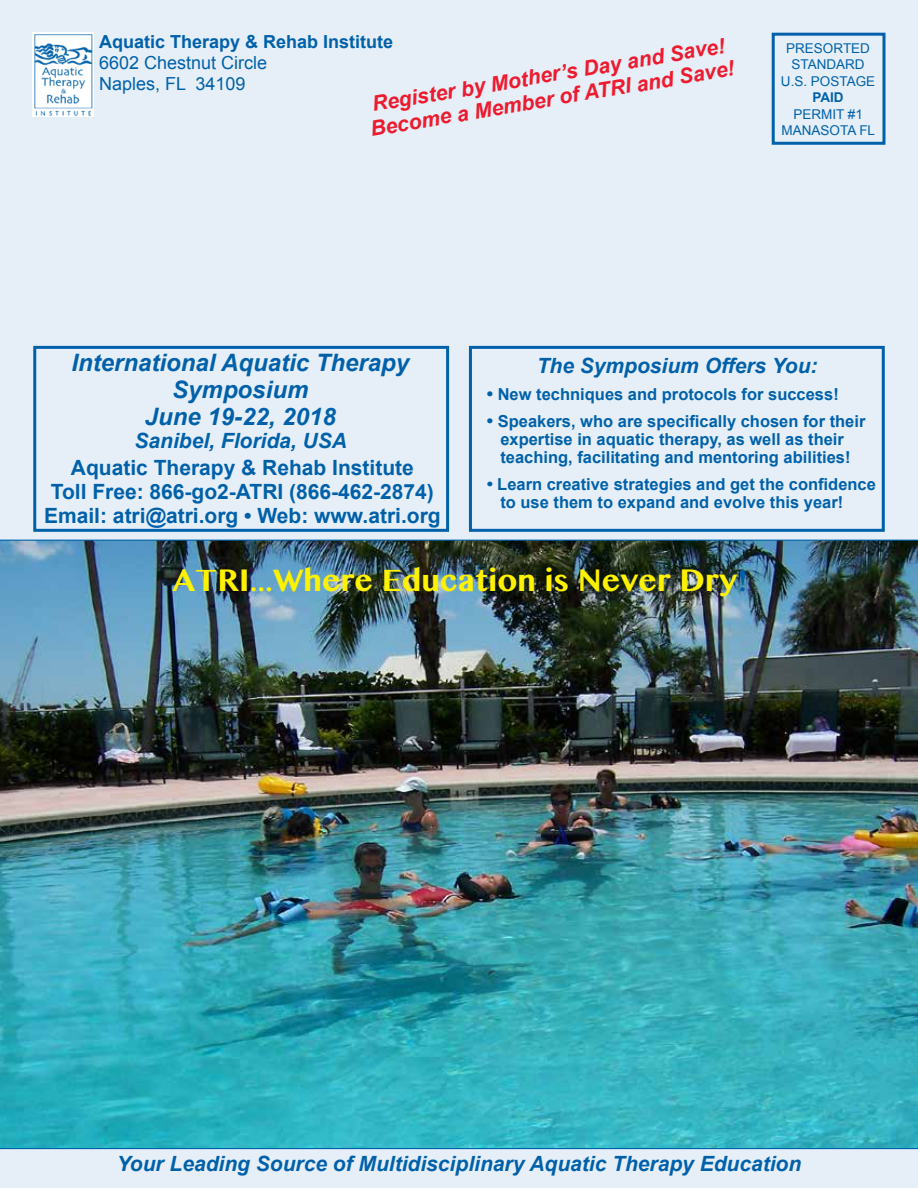
<style>
.page{position:relative;width:918px;height:1188px;background:#e6eff7}
.page>*{position:absolute;margin:0;border:0;box-sizing:border-box;transform-origin:0 0}
.t1{font:700 27px "Bangla MN";color:#fff200}
.t2{font:italic 700 24px/27px "Arial";color:#0061aa;text-align:center}
.t3{font:italic 700 21px "Arial";color:#0061aa}
.t4{font:700 21px/24px "Arial";color:#0061aa;text-align:center}
.t5{font:italic 700 21px/24.2px "Arial";color:#ed1b2f}
.t6{font:18px/21px "Arial";color:#0061aa}
.t7{font:700 18px "Arial";color:#0061aa}
.t8{font:700 16.5px/18px "Arial";color:#0061aa;text-align:center}
.t9{font:13.5px/16.5px "Arial";color:#0061aa;text-align:center}
.t10{font:700 13.5px "Arial";color:#0061aa}
.s1{font-size:18px}
.s2{font-family:"Times New Roman";font-size:18px}
.s3{color:#0061aa}
</style>
<div class="page">
<div style="left:469px;top:346px;width:416px;height:186px;border:3px solid #0061aa"></div>
<img style="left:33px;top:33px;width:61px;height:84px">
<div style="left:772px;top:33px;width:113px;height:112px;border:3px solid #0061aa"></div>
<img style="left:0;top:540px;width:918px;height:609px">
<div style="left:33px;top:346px;width:416px;height:186px;border:3px solid #0061aa"></div>
<p class="t7" style="left:99px;top:32px;width:296px">Aquatic Therapy &amp; Rehab Institute</p>
<p class="t6" style="left:99px;top:52px;width:170px">6602 Chestnut Circle<br>Naples, FL 34109</p>
<p class="t5" style="left:365px;top:95px;width:370px;rotate:-10deg">Register by Mother’s Day and Save!<br>Become a Member of ATRI and Save!</p>
<p class="t9" style="left:781px;top:40px;width:96px">PRESORTED<br>STANDARD<br>U.S. POSTAGE</p>
<p class="t10" style="left:812px;top:90px;width:33px">PAID</p>
<p class="t9" style="left:782px;top:106px;width:95px">PERMIT #1<br>MANASOTA FL</p>
<h2 class="t2" style="left:71px;top:350px;width:339px">International Aquatic Therapy<br>Symposium<br>June 19-22, 2018</h2>
<p class="t3" style="left:135px;top:429px;width:214px">Sanibel, Florida, USA</p>
<p class="t4" style="left:44px;top:455px;width:398px">Aquatic Therapy &amp; Rehab Institute<br>Toll Free: 866-go2-ATRI (866-462-2874)<br>Email: atri@atri.org • Web: www.atri.org</p>
<p class="t3" style="left:537px;top:354px;width:282px">The Symposium Offers You:</p>
<p class="t8" style="left:487px;top:385px;width:353px"><span class="s1">•</span> New techniques and protocols for success!</p>
<p class="t8" style="left:487px;top:412px;width:380px"><span class="s1">•</span> Speakers, who are specifically chosen for their expertise in aquatic therapy, as well as their teaching, facilitating and mentoring abilities!</p>
<p class="t8" style="left:500px;top:475px;width:377px;text-align:left;text-indent:-13px"><span class="s2">•</span> Learn creative strategies and get the confidence to use them to expand and evolve this year!</p>
<h1 class="t1" style="left:172px;top:566px;width:577px">ATRI...Where Education is Never Dry<span class="s3">!</span></h1>
<p class="t3" style="left:117px;top:1152px;width:686px">Your Leading Source of Multidisciplinary Aquatic Therapy Education</p>
</div>
